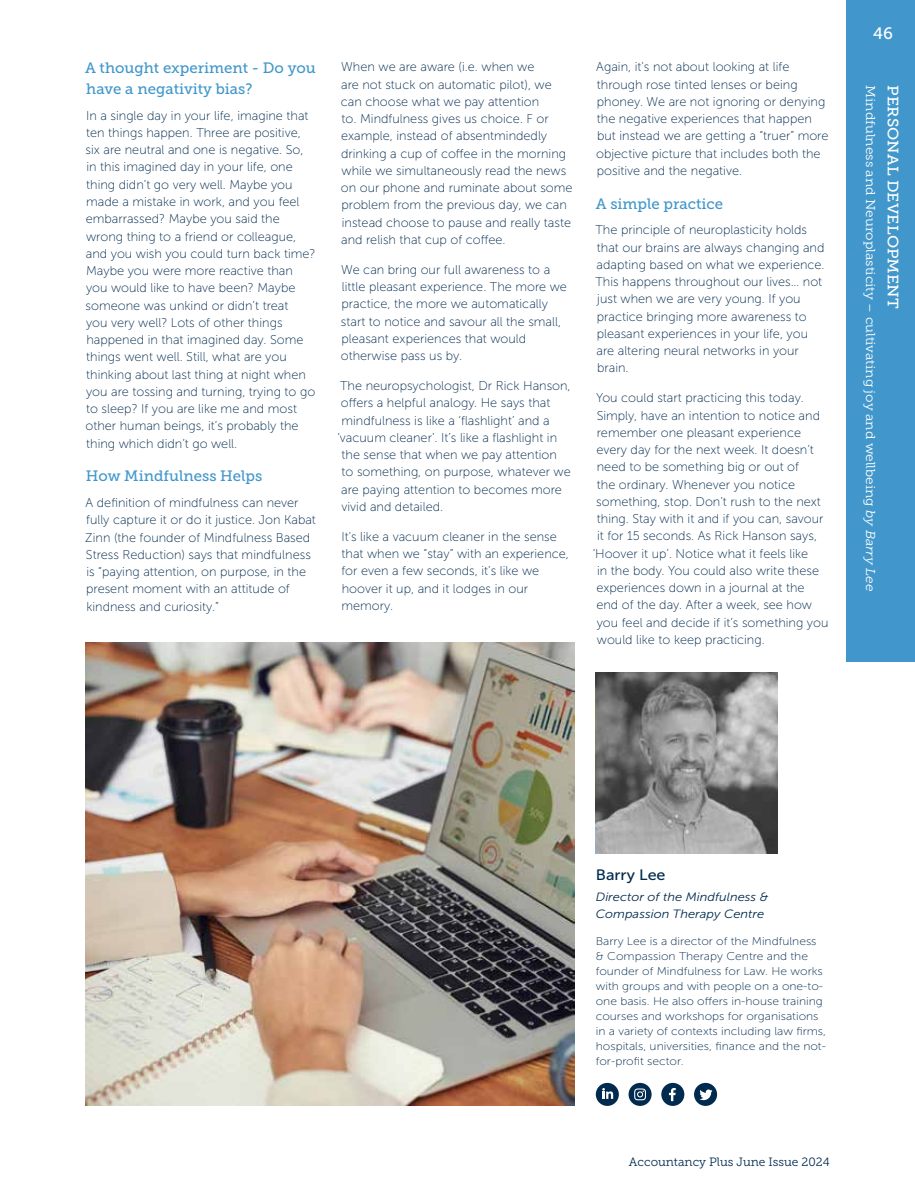
<style>
.page{position:relative;width:915px;height:1191px;background:#fff}
.page>*{position:absolute;margin:0;border:0;box-sizing:border-box;transform-origin:0 0}
.t1{font:16.5px "Museo Slab 500";color:#fff}
.t2{font:15px/21px "Museo Slab 500";color:#4197cb}
.t3{font:15px "Museo Slab 500";letter-spacing:.01em;color:#fff;scale:1.07 1}
.t4{font:15px "Museo Sans 500";color:#002a4e;scale:1.07 1}
.t5{font:12.75px/17.2px "Museo Sans 100";color:#002a4e}
.t6{font:12.75px "Museo Slab 300";color:#fff;scale:1.07 1}
.t7{font:italic 12px/16.5px "Museo Sans 300";color:#002a4e;scale:1.07 1}
.t8{font:12px "Museo Slab 300";color:#002a4e}
.t9{font:11.25px/15px "Museo Sans 100";color:#002a4e;scale:1.07 1}
.s1{font-style:italic}
</style>
<div class="page">
<div style="left:846px;top:0;width:68px;height:661px;background:#4197cb"></div>
<img style="left:595px;top:672px;width:182px;height:182px">
<svg style="left:595px;top:1082px;width:23px;height:24px"></svg>
<svg style="left:602px;top:1088px;width:11px;height:10px"></svg>
<div style="left:661px;top:1082px;width:23px;height:24px;background:#002a4e;border-radius:50%"></div>
<svg style="left:668px;top:1088px;width:7px;height:13px"></svg>
<svg style="left:628px;top:1082px;width:23px;height:24px"></svg>
<svg style="left:634px;top:1088px;width:11px;height:12px"></svg>
<svg style="left:693px;top:1082px;width:23px;height:24px"></svg>
<svg style="left:699px;top:1089px;width:13px;height:11px"></svg>
<img style="left:85px;top:642px;width:489px;height:464px">
<p class="t2" style="left:85px;top:57px;width:232px">A thought experiment - Do you have a negativity bias?</p>
<p class="t5" style="left:85px;top:107px;width:231px">In a single day in your life, imagine that ten things happen. Three are positive, six are neutral and one is negative. So, in this imagined day in your life, one thing didn’t go very well. Maybe you made a mistake in work, and you feel embarrassed? Maybe you said the wrong thing to a friend or colleague, and you wish you could turn back time?<br>Maybe you were more reactive than you would like to have been? Maybe someone was unkind or didn’t treat<br>you very well? Lots of other things happened in that imagined day. Some things went well. Still, what are you thinking about last thing at night when you are tossing and turning, trying to go to sleep? If you are like me and most other human beings, it’s probably the thing which didn’t go well.</p>
<p class="t2" style="left:86px;top:466px;width:178px">How Mindfulness Helps</p>
<p class="t5" style="left:85px;top:494px;width:232px">A definition of mindfulness can never fully capture it or do it justice. Jon Kabat Zinn (the founder of Mindfulness Based Stress Reduction) says that mindfulness is “paying attention, on purpose, in the present moment with an attitude of kindness and curiosity.”</p>
<p class="t5" style="left:341px;top:58px;width:233px">When we are aware (i.e. when we<br>are not stuck on automatic pilot), we can choose what we pay attention<br>to. Mindfulness gives us choice. F or example, instead of absentmindedly drinking a cup of coffee in the morning while we simultaneously read the news on our phone and ruminate about some problem from the previous day, we can instead choose to pause and really taste and relish that cup of coffee.</p>
<p class="t5" style="left:341px;top:261px;width:227px">We can bring our full awareness to a little pleasant experience. The more we practice, the more we automatically start to notice and savour all the small, pleasant experiences that would otherwise pass us by.</p>
<p class="t5" style="left:340px;top:377px;width:232px">The neuropsychologist, Dr Rick Hanson,</p>
<p class="t5" style="left:341px;top:394px;width:211px">offers a helpful analogy. He says that</p>
<p class="t5" style="left:341px;top:412px;width:209px">mindfulness is like a ‘flashlight’ and a</p>
<p class="t5" style="left:337px;top:429px;width:221px">‘vacuum cleaner’. It’s like a flashlight in</p>
<p class="t5" style="left:341px;top:446px;width:217px">the sense that when we pay attention</p>
<p class="t5" style="left:341px;top:463px;width:231px">to something, on purpose, whatever we</p>
<p class="t5" style="left:341px;top:481px;width:222px">are paying attention to becomes more</p>
<p class="t5" style="left:341px;top:498px;width:103px">vivid and detailed.</p>
<p class="t5" style="left:341px;top:528px;width:229px">It's like a vacuum cleaner in the sense that when we “stay” with an experience, for even a few seconds, it’s like we hoover it up, and it lodges in our memory.</p>
<p class="t5" style="left:596px;top:58px;width:234px">Again, it's not about looking at life through rose tinted lenses or being phoney. We are not ignoring or denying the negative experiences that happen but instead we are getting a “truer” more objective picture that includes both the positive and the negative.</p>
<p class="t2" style="left:595px;top:193px;width:129px">A simple practice</p>
<p class="t5" style="left:595px;top:221px;width:230px">The principle of neuroplasticity holds that our brains are always changing and adapting based on what we experience.<br>This happens throughout our lives… not just when we are very young. If you practice bringing more awareness to pleasant experiences in your life, you are altering neural networks in your brain.</p>
<p class="t5" style="left:595px;top:389px;width:209px">You could start practicing this today.</p>
<p class="t5" style="left:596px;top:407px;width:225px">Simply, have an intention to notice and</p>
<p class="t5" style="left:596px;top:424px;width:206px">remember one pleasant experience</p>
<p class="t5" style="left:596px;top:441px;width:219px">every day for the next week. It doesn’t</p>
<p class="t5" style="left:596px;top:458px;width:204px">need to be something big or out of</p>
<p class="t5" style="left:596px;top:476px;width:200px">the ordinary. Whenever you notice</p>
<p class="t5" style="left:596px;top:493px;width:226px">something, stop. Don’t rush to the next</p>
<p class="t5" style="left:596px;top:510px;width:228px">thing. Stay with it and if you can, savour</p>
<p class="t5" style="left:597px;top:527px;width:221px">it for 15 seconds. As Rick Hanson says,</p>
<p class="t5" style="left:592px;top:545px;width:217px">‘Hoover it up’. Notice what it feels like</p>
<p class="t5" style="left:597px;top:562px;width:223px">in the body. You could also write these</p>
<p class="t5" style="left:596px;top:579px;width:210px">experiences down in a journal at the</p>
<p class="t5" style="left:596px;top:596px;width:217px">end of the day. After a week, see how</p>
<p class="t5" style="left:596px;top:614px;width:233px">you feel and decide if it’s something you</p>
<p class="t5" style="left:596px;top:631px;width:169px">would like to keep practicing.</p>
<p class="t1" style="left:872px;top:24px;width:21px">46</p>
<p class="t6" style="left:877px;top:85px;width:474px;rotate:90deg">Mindfulness and Neuroplasticity – cultivating joy and wellbeing <span class="s1">by Barry Lee</span></p>
<p class="t3" style="left:901px;top:85px;width:210px;rotate:90deg">PERSONAL DEVELOPMENT</p>
<p class="t4" style="left:595px;top:867px;width:67px">Barry Lee</p>
<p class="t7" style="left:595px;top:889px;width:163px">Director of the Mindfulness &amp;<br>Compassion Therapy Centre</p>
<p class="t9" style="left:595px;top:934px;width:217px">Barry Lee is a director of the Mindfulness &amp; Compassion Therapy Centre and the founder of Mindfulness for Law. He works with groups and with people on a one-to&shy;one basis. He also offers in-house training courses and workshops for organisations in a variety of contexts including law firms, hospitals, universities, finance and the not&shy;for-profit sector.</p>
<p class="t8" style="left:628px;top:1155px;width:202px">Accountancy Plus June Issue 2024</p>
</div>
